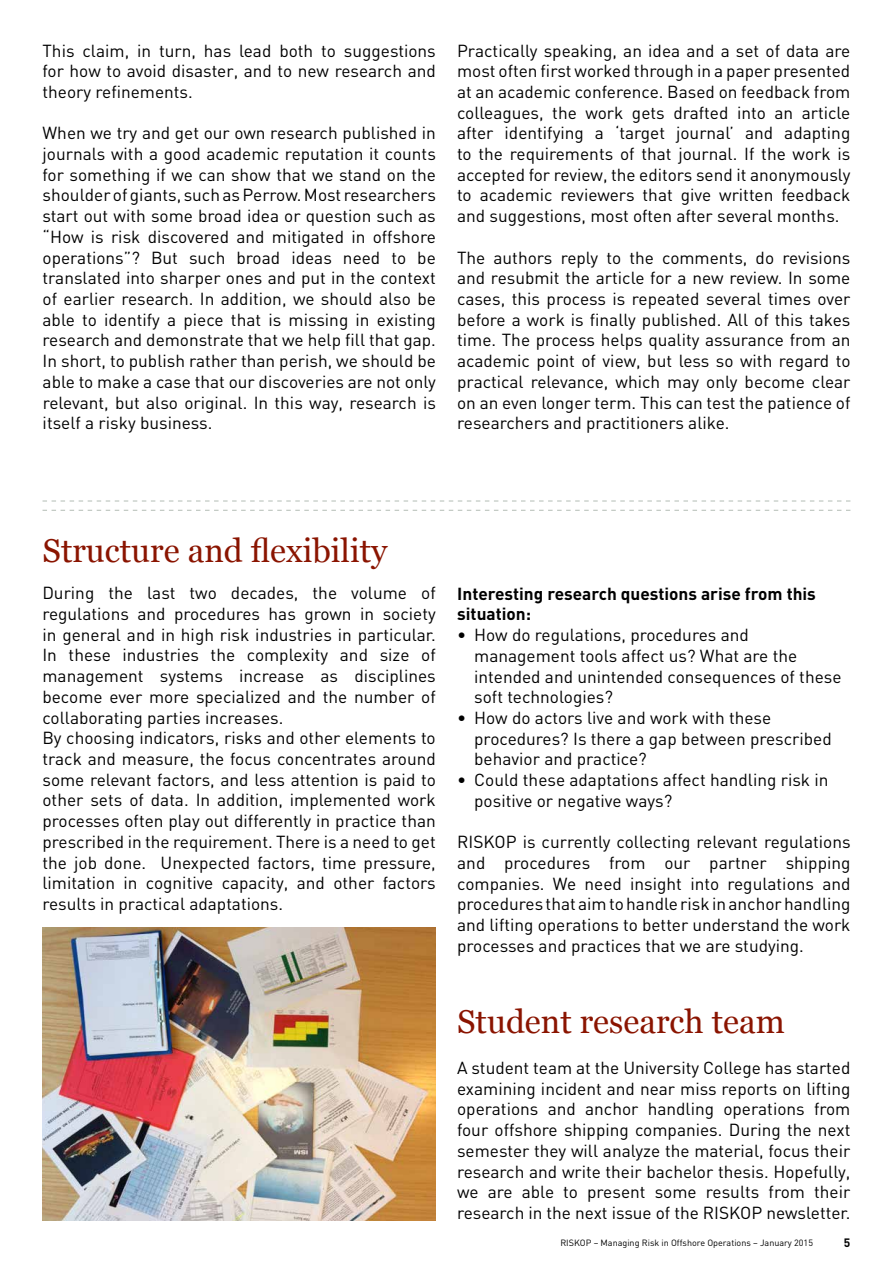
<style>
.page{position:relative;width:893px;height:1263px;background:#fff}
.page>*{position:absolute;margin:0;border:0;box-sizing:border-box;transform-origin:0 0}
.t1{font:33px "Georgia";color:#8a1400}
.t2{font:17.25px/20.7px "DIN";color:#000;text-align:justify}
.t3{font:700 17.25px/20.7px "DIN";color:#000}
.t4{font:700 12px "DIN";color:#000}
.t5{font:9px "DIN";color:#000}
</style>
<div class="page">
<img style="left:43px;top:928px;width:393px;height:292px">
<svg style="left:43px;top:510px;width:807px;height:1px"></svg>
<svg style="left:43px;top:501px;width:807px;height:1px"></svg>
<p class="t2" style="left:43px;top:40px;width:395px">This claim, in turn, has lead both to suggestions for how to avoid disaster, and to new research and theory refinements.</p>
<p class="t2" style="left:43px;top:122px;width:395px">When we try and get our own research published in journals with a good academic reputation it counts for something if we can show that we stand on the shoulder of giants, suchasPerrow. Most researchers start out with some broad idea or question such as “How is risk discovered and mitigated in offshore operations”? But such broad ideas need to be translated into sharper ones and put in the context of earlier research. In addition, we should also be able to identify a piece that is missing in existing research and demonstrate that we help fill that gap.<br>In short, to publish rather than perish, we should be able to make a case that our discoveries are not only relevant, but also original. In this way, research is itself a risky business.</p>
<p class="t2" style="left:457px;top:40px;width:395px">Practically speaking, an idea and a set of data are most often first worked through in a paper presented at an academic conference. Based on feedback from colleagues, the work gets drafted into an article after identifying a ‘target journal’ and adapting to the requirements of that journal. If the work is accepted for review, the editors send it anonymously to academic reviewers that give written feedback and suggestions, most often after several months.</p>
<p class="t2" style="left:457px;top:247px;width:395px">The authors reply to the comments, do revisions and resubmit the article for a new review. In some cases, this process is repeated several times over before a work is finally published. All of this takes time. The process helps quality assurance from an academic point of view, but less so with regard to practical relevance, which may only become clear on an even longer term. This can test the patience of researchers and practitioners alike.</p>
<h1 class="t1" style="left:43px;top:531px;width:346px">Structure and flexibility</h1>
<p class="t2" style="left:42px;top:582px;width:395px;text-align:left">During the last two decades, the volume of regulations and procedures has grown in society in general and in high risk industries in particular.<br>In these industries the complexity and size of management systems increase as disciplines become ever more specialized and the number of collaborating parties increases.<br>By choosing indicators, risks and other elements to track and measure, the focus concentrates around some relevant factors, and less attention is paid to other sets of data. In addition, implemented work processes often play out differently in practice than prescribed in the requirement. There is a need to get the job done. Unexpected factors, time pressure, limitation in cognitive capacity, and other factors results in practical adaptations.</p>
<p class="t3" style="left:457px;top:582px;width:360px">Interesting research questions arise from this situation:</p>
<p class="t2" style="left:474px;top:624px;width:369px;text-align:left;text-indent:-17px">• How do regulations, procedures and management tools affect us? What are the intended and unintended consequences of these soft technologies?</p>
<p class="t2" style="left:474px;top:707px;width:359px;text-align:left;text-indent:-17px">• How do actors live and work with these procedures? Is there a gap between prescribed behavior and practice?</p>
<p class="t2" style="left:474px;top:769px;width:356px;text-indent:-17px">• Could these adaptations affect handling risk in positive or negative ways?</p>
<p class="t2" style="left:457px;top:831px;width:395px">RISKOP is currently collecting relevant regulations and procedures from our partner shipping companies. We need insight into regulations and procedures that aimtohandle risk inanchor handling and lifting operations to better understand the work processes and practices that we are studying.</p>
<h1 class="t1" style="left:457px;top:1002px;width:329px">Student research team</h1>
<p class="t2" style="left:457px;top:1057px;width:395px">A student team at the University College has started examining incident and near miss reports on lifting operations and anchor handling operations from four offshore shipping companies. During the next semester they will analyze the material, focus their research and write their bachelor thesis. Hopefully, we are able to present some results from their research in the next issue of the RISKOP newsletter.</p>
<p class="t5" style="left:560px;top:1237px;width:254px">RISKOP – Managing Risk in Offshore Operations – January 2015</p>
<p class="t4" style="left:844px;top:1234px;width:8px">5</p>
</div>
